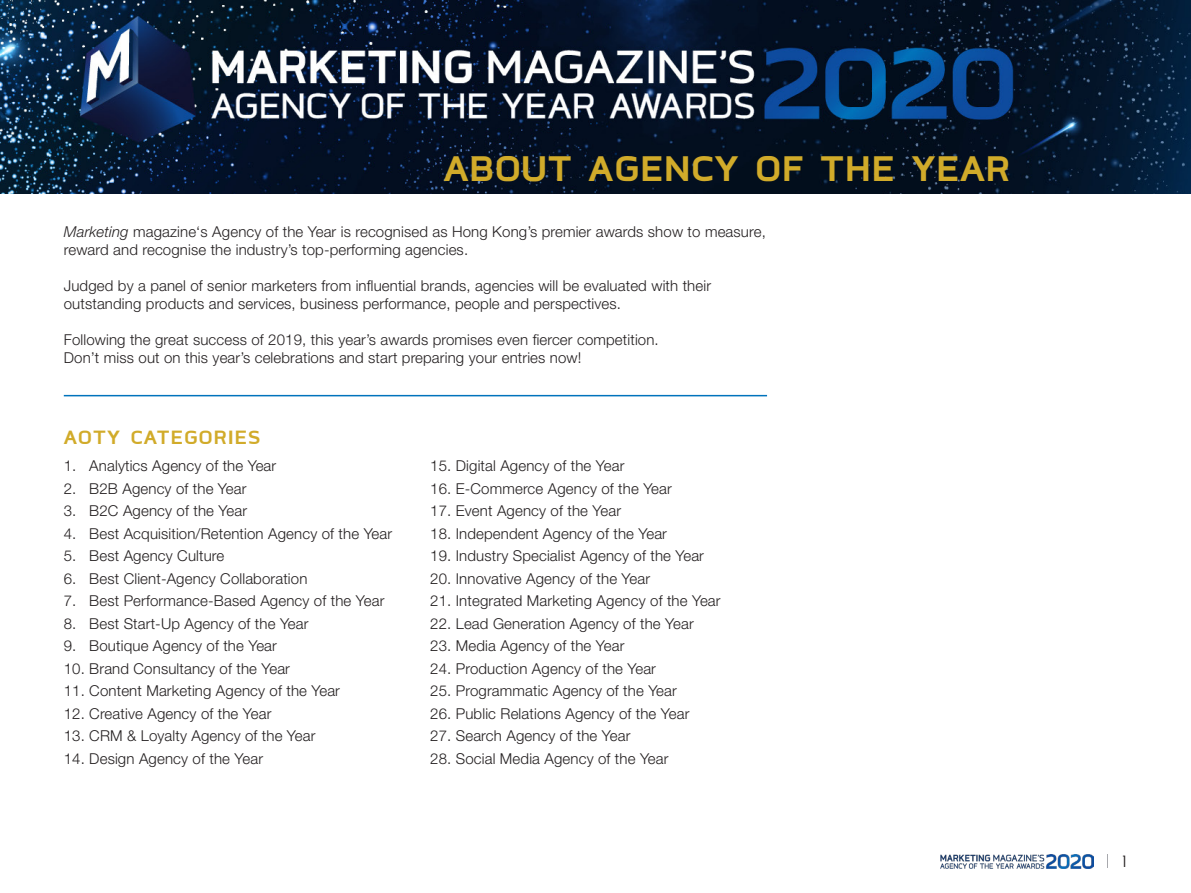
<style>
.page{position:relative;width:1191px;height:893px;background:#fff}
.page>*{position:absolute;margin:0;border:0;box-sizing:border-box;transform-origin:0 0}
.t1{font:700 42px "Coupe";letter-spacing:.02em;color:#d1ab2a;scale:1.05 1}
.t2{font:700 22.5px "Coupe";letter-spacing:.05em;color:#d1ab2a;scale:1.05 1}
.t3{font:20.25px "Coupe Normal";color:#231f20}
.t4{font:300 15px/18px "Helvetica Neue";letter-spacing:.01em;color:#231f20}
.s1{font-style:italic}
</style>
<div class="page">
<img style="left:0;top:0;width:1191px;height:193px">
<hr style="left:64px;top:395px;width:703px;height:1px;background:#0073bc">
<img style="left:940px;top:854px;width:153px;height:14px">
<p class="t1" style="left:444px;top:147px;width:541px">ABOUT AGENCY OF THE YEAR</p>
<p class="t4" style="left:64px;top:223px;width:703px"><span class="s1">Marketing</span> magazine‘s Agency of the Year is recognised as Hong Kong’s premier awards show to measure, reward and recognise the industry’s top-performing agencies.</p>
<p class="t4" style="left:64px;top:277px;width:649px">Judged by a panel of senior marketers from influential brands, agencies will be evaluated with their outstanding products and services, business performance, people and perspectives.</p>
<p class="t4" style="left:64px;top:331px;width:596px">Following the great success of 2019, this year’s awards promises even fiercer competition.</p>
<p class="t4" style="left:64px;top:349px;width:519px">Don’t miss out on this year’s celebrations and start preparing your entries now!</p>
<p class="t2" style="left:64px;top:425px;width:189px">AOTY CATEGORIES</p>
<p class="t4" style="left:64px;top:456px;width:214px">1. Analytics Agency of the Year</p>
<p class="t4" style="left:64px;top:479px;width:184px">2. B2B Agency of the Year</p>
<p class="t4" style="left:64px;top:501px;width:185px">3. B2C Agency of the Year</p>
<p class="t4" style="left:64px;top:524px;width:330px">4. Best Acquisition/Retention Agency of the Year</p>
<p class="t4" style="left:64px;top:546px;width:162px">5. Best Agency Culture</p>
<p class="t4" style="left:64px;top:569px;width:245px">6. Best Client-Agency Collaboration</p>
<p class="t4" style="left:64px;top:591px;width:322px">7. Best Performance-Based Agency of the Year</p>
<p class="t4" style="left:64px;top:614px;width:246px">8. Best Start-Up Agency of the Year</p>
<p class="t4" style="left:64px;top:636px;width:215px">9. Boutique Agency of the Year</p>
<p class="t4" style="left:64px;top:659px;width:228px">10. Brand Consultancy of the Year</p>
<p class="t4" style="left:64px;top:681px;width:278px">11. Content Marketing Agency of the Year</p>
<p class="t4" style="left:64px;top:704px;width:209px">12. Creative Agency of the Year</p>
<p class="t4" style="left:64px;top:726px;width:253px">13. CRM &amp; Loyalty Agency of the Year</p>
<p class="t4" style="left:64px;top:749px;width:201px">14. Design Agency of the Year</p>
<p class="t4" style="left:430px;top:456px;width:196px">15. Digital Agency of the Year</p>
<p class="t4" style="left:430px;top:479px;width:243px">16. E-Commerce Agency of the Year</p>
<p class="t4" style="left:430px;top:501px;width:192px">17. Event Agency of the Year</p>
<p class="t4" style="left:430px;top:524px;width:238px">18. Independent Agency of the Year</p>
<p class="t4" style="left:430px;top:546px;width:275px">19. Industry Specialist Agency of the Year</p>
<p class="t4" style="left:430px;top:569px;width:221px">20. Innovative Agency of the Year</p>
<p class="t4" style="left:430px;top:591px;width:292px">21. Integrated Marketing Agency of the Year</p>
<p class="t4" style="left:430px;top:614px;width:265px">22. Lead Generation Agency of the Year</p>
<p class="t4" style="left:430px;top:636px;width:196px">23. Media Agency of the Year</p>
<p class="t4" style="left:430px;top:659px;width:227px">24. Production Agency of the Year</p>
<p class="t4" style="left:430px;top:681px;width:248px">25. Programmatic Agency of the Year</p>
<p class="t4" style="left:430px;top:704px;width:261px">26. Public Relations Agency of the Year</p>
<p class="t4" style="left:430px;top:726px;width:202px">27. Search Agency of the Year</p>
<p class="t4" style="left:430px;top:749px;width:240px">28. Social Media Agency of the Year</p>
<p class="t3" style="left:1121px;top:850px;width:7px">1</p>
</div>
